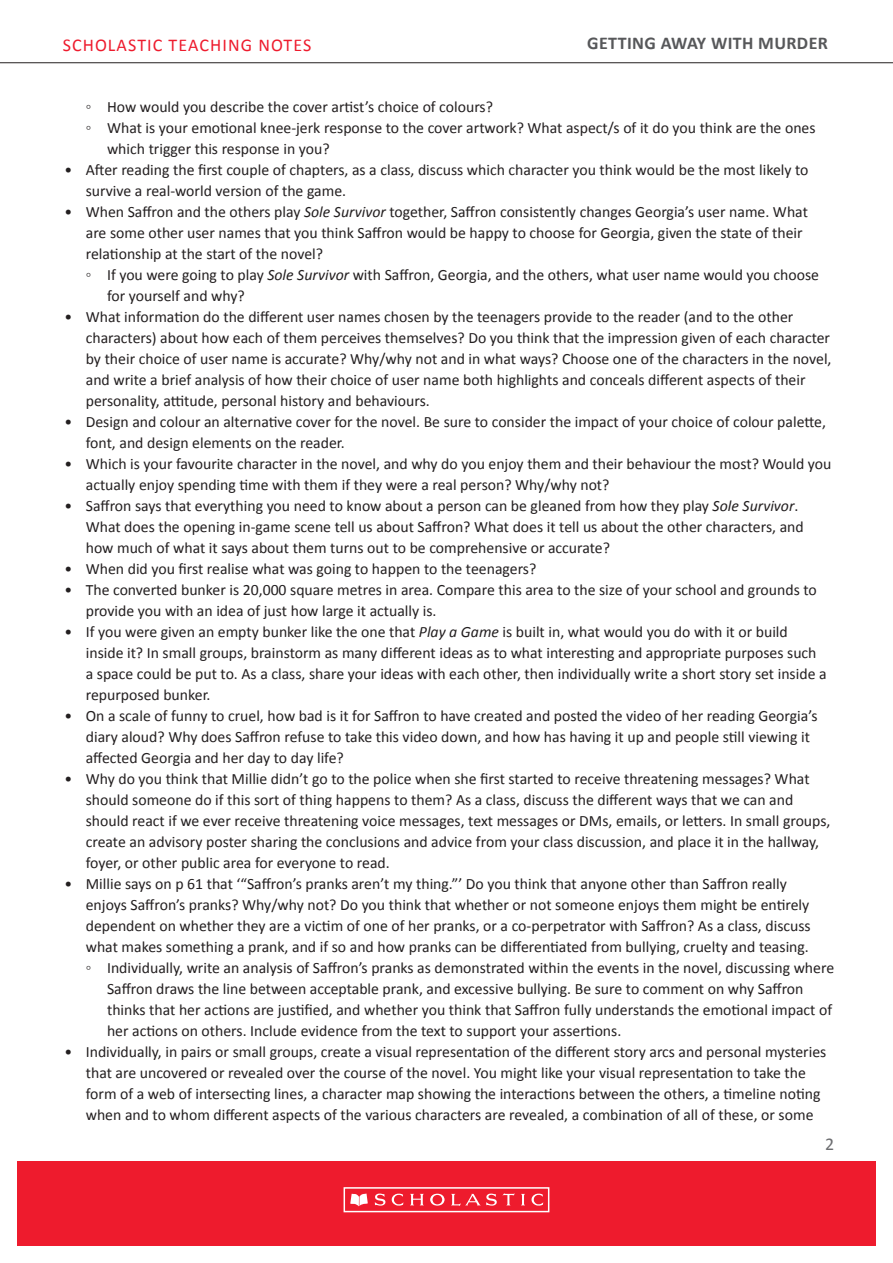
<style>
.page{position:relative;width:893px;height:1263px;background:#fff}
.page>*{position:absolute;margin:0;border:0;box-sizing:border-box;transform-origin:0 0}
.t1{font:18px "Calibri";letter-spacing:.06em;color:#ee1b2d}
.t2{font:700 18px "Calibri";letter-spacing:.02em;color:#57585a}
.t3{font:18px "Calibri";color:#6c6d70}
.t4{font:15.75px/21px "Calibri";color:#231f20}
.s1{font-style:italic}
</style>
<div class="page">
<div style="left:17px;top:1161px;width:859px;height:85px;background:#ee1b2d"></div>
<div style="left:344px;top:1187px;width:205px;height:25px;border:2px solid #fff"></div>
<svg style="left:350px;top:1193px;width:18px;height:13px"></svg>
<svg style="left:375px;top:1193px;width:28px;height:13px"></svg>
<svg style="left:410px;top:1194px;width:14px;height:11px"></svg>
<svg style="left:521px;top:1194px;width:4px;height:11px"></svg>
<svg style="left:531px;top:1193px;width:12px;height:13px"></svg>
<svg style="left:430px;top:1194px;width:15px;height:11px"></svg>
<svg style="left:451px;top:1193px;width:64px;height:13px"></svg>
<hr style="left:0;top:62px;width:893px;height:1px;background:#231f20">
<p class="t1" style="left:63px;top:32px;width:250px">SCHOLASTIC TEACHING NOTES</p>
<p class="t2" style="left:587px;top:30px;width:242px">GETTING AWAY WITH MURDER</p>
<p class="t4" style="left:86px;top:96px;width:409px">◦ How would you describe the cover artist’s choice of colours?</p>
<p class="t4" style="left:107px;top:117px;width:710px;text-indent:-21px">◦ What is your emotional knee-jerk response to the cover artwork? What aspect/s of it do you think are the ones which trigger this response in you?</p>
<p class="t4" style="left:86px;top:159px;width:724px;text-indent:-21px">• After reading the first couple of chapters, as a class, discuss which character you think would be the most likely to survive a real-world version of the game.</p>
<p class="t4" style="left:86px;top:201px;width:724px;text-indent:-21px">• When Saffron and the others play <span class="s1">Sole Survivor</span> together, Saffron consistently changes Georgia’s user name. What are some other user names that you think Saffron would be happy to choose for Georgia, given the state of their relationship at the start of the novel?</p>
<p class="t4" style="left:107px;top:264px;width:714px;text-indent:-21px">◦ If you were going to play <span class="s1">Sole Survivor</span> with Saffron, Georgia, and the others, what user name would you choose for yourself and why?</p>
<p class="t4" style="left:86px;top:306px;width:747px;text-indent:-21px">• What information do the different user names chosen by the teenagers provide to the reader (and to the other characters) about how each of them perceives themselves? Do you think that the impression given of each character by their choice of user name is accurate? Why/why not and in what ways? Choose one of the characters in the novel, and write a brief analysis of how their choice of user name both highlights and conceals different aspects of their personality, attitude, personal history and behaviours.</p>
<p class="t4" style="left:86px;top:411px;width:742px;text-indent:-21px">• Design and colour an alternative cover for the novel. Be sure to consider the impact of your choice of colour palette, font, and design elements on the reader.</p>
<p class="t4" style="left:86px;top:453px;width:747px;text-indent:-21px">• Which is your favourite character in the novel, and why do you enjoy them and their behaviour the most? Would you actually enjoy spending time with them if they were a real person? Why/why not?</p>
<p class="t4" style="left:86px;top:495px;width:719px;text-indent:-21px">• Saffron says that everything you need to know about a person can be gleaned from how they play <span class="s1">Sole Survivor</span>.<br>What does the opening in-game scene tell us about Saffron? What does it tell us about the other characters, and how much of what it says about them turns out to be comprehensive or accurate?</p>
<p class="t4" style="left:65px;top:558px;width:473px">• When did you first realise what was going to happen to the teenagers?</p>
<p class="t4" style="left:86px;top:579px;width:733px;text-indent:-21px">• The converted bunker is 20,000 square metres in area. Compare this area to the size of your school and grounds to provide you with an idea of just how large it actually is.</p>
<p class="t4" style="left:86px;top:621px;width:742px;text-indent:-21px">• If you were given an empty bunker like the one that <span class="s1">Play a Game</span> is built in, what would you do with it or build inside it? In small groups, brainstorm as many different ideas as to what interesting and appropriate purposes such a space could be put to. As a class, share your ideas with each other, then individually write a short story set inside a repurposed bunker.</p>
<p class="t4" style="left:86px;top:705px;width:733px;text-indent:-21px">• On a scale of funny to cruel, how bad is it for Saffron to have created and posted the video of her reading Georgia’s diary aloud? Why does Saffron refuse to take this video down, and how has having it up and people still viewing it affected Georgia and her day to day life?</p>
<p class="t4" style="left:86px;top:768px;width:746px;text-indent:-21px">• Why do you think that Millie didn’t go to the police when she first started to receive threatening messages? What should someone do if this sort of thing happens to them? As a class, discuss the different ways that we can and should react if we ever receive threatening voice messages, text messages or DMs, emails, or letters. In small groups, create an advisory poster sharing the conclusions and advice from your class discussion, and place it in the hallway, foyer, or other public area for everyone to read.</p>
<p class="t4" style="left:86px;top:873px;width:726px;text-indent:-21px">• Millie says on p 61 that ‘“Saffron’s pranks aren’t my thing.”’ Do you think that anyone other than Saffron really enjoys Saffron’s pranks? Why/why not? Do you think that whether or not someone enjoys them might be entirely dependent on whether they are a victim of one of her pranks, or a co-perpetrator with Saffron? As a class, discuss what makes something a prank, and if so and how pranks can be differentiated from bullying, cruelty and teasing.</p>
<p class="t4" style="left:107px;top:957px;width:729px;text-indent:-21px">◦ Individually, write an analysis of Saffron’s pranks as demonstrated within the events in the novel, discussing where Saffron draws the line between acceptable prank, and excessive bullying. Be sure to comment on why Saffron thinks that her actions are justified, and whether you think that Saffron fully understands the emotional impact of her actions on others. Include evidence from the text to support your assertions.</p>
<p class="t4" style="left:86px;top:1041px;width:742px;text-indent:-21px">• Individually, in pairs or small groups, create a visual representation of the different story arcs and personal mysteries that are uncovered or revealed over the course of the novel. You might like your visual representation to take the form of a web of intersecting lines, a character map showing the interactions between the others, a timeline noting when and to whom different aspects of the various characters are revealed, a combination of all of these, or some</p>
<p class="t3" style="left:825px;top:1131px;width:11px">2</p>
</div>
